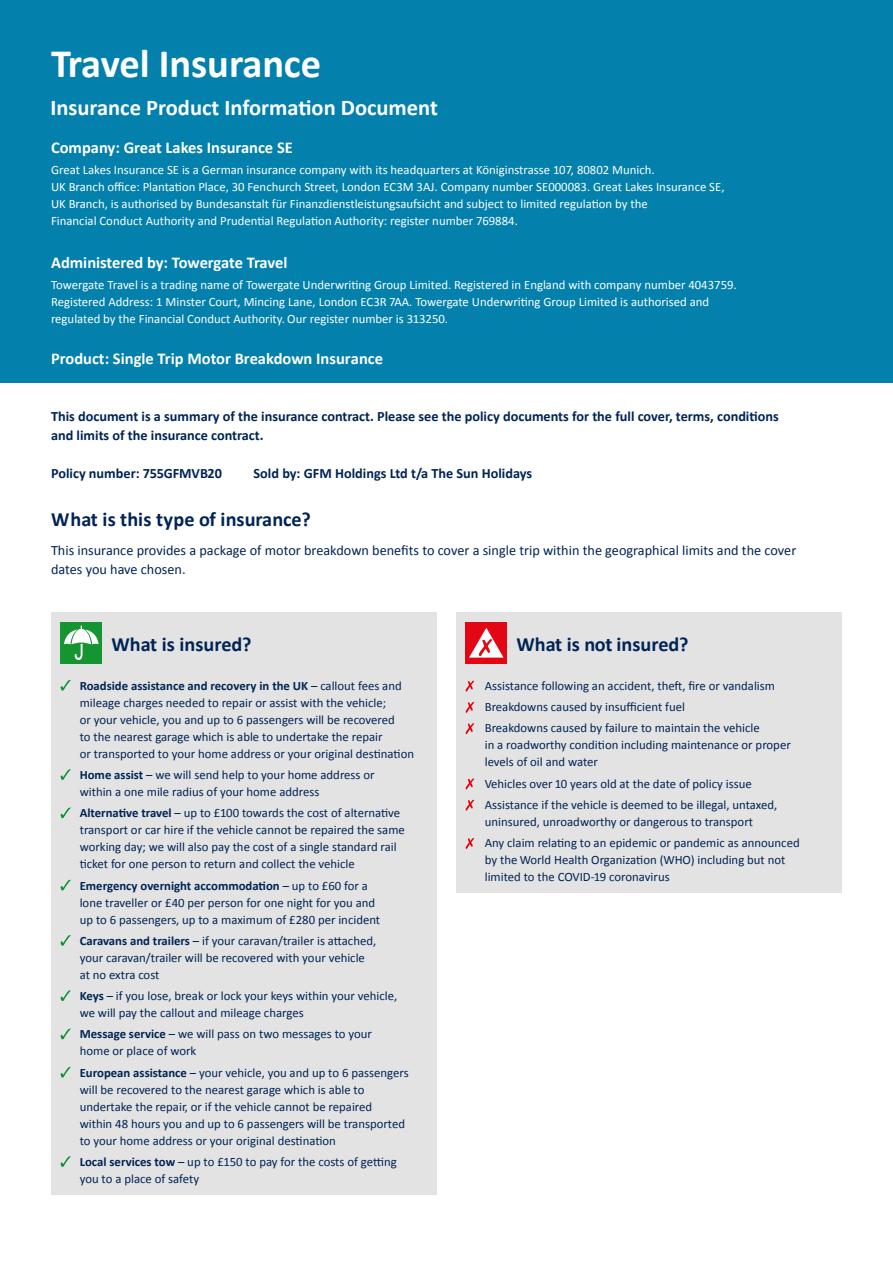
<style>
.page{position:relative;width:893px;height:1263px;background:#fff}
.page>*{position:absolute;margin:0;border:0;box-sizing:border-box;transform-origin:0 0}
.t1{font:700 40.5px "Calibri";letter-spacing:-.01em;color:#fff}
.t2{font:700 22.5px "Calibri";color:#fff}
.t3{font:700 20.25px "Calibri";color:#002455}
.t4{font:700 16.5px "Calibri";color:#fff}
.t5{font:700 14.25px/19.2px "Calibri";color:#002455}
.t6{font:14.25px/19.2px "Calibri";color:#002455}
.t7{font:12.75px/17px "Calibri";color:#002455}
.t8{font:12.75px/17px "Calibri";color:#fff}
.s1{font-weight:700}
</style>
<div class="page">
<div style="left:0;top:0;width:893px;height:383px;background:#0381ac"></div>
<div style="left:51px;top:612px;width:386px;height:583px;background:#e3e3e3"></div>
<div style="left:61px;top:622px;width:41px;height:41px;background:#159432"></div>
<svg style="left:64px;top:625px;width:35px;height:35px"></svg>
<svg style="left:61px;top:680px;width:10px;height:11px"></svg>
<svg style="left:61px;top:769px;width:10px;height:11px"></svg>
<svg style="left:61px;top:807px;width:10px;height:11px"></svg>
<svg style="left:61px;top:880px;width:10px;height:10px"></svg>
<svg style="left:61px;top:935px;width:10px;height:11px"></svg>
<svg style="left:61px;top:990px;width:10px;height:11px"></svg>
<svg style="left:61px;top:1028px;width:10px;height:11px"></svg>
<svg style="left:61px;top:1067px;width:10px;height:10px"></svg>
<svg style="left:61px;top:1156px;width:10px;height:11px"></svg>
<div style="left:456px;top:612px;width:386px;height:281px;background:#e3e3e3"></div>
<div style="left:466px;top:622px;width:41px;height:41px;background:#e30613"></div>
<svg style="left:469px;top:628px;width:35px;height:30px"></svg>
<svg style="left:466px;top:681px;width:8px;height:10px"></svg>
<svg style="left:466px;top:702px;width:8px;height:11px"></svg>
<svg style="left:466px;top:723px;width:8px;height:11px"></svg>
<svg style="left:466px;top:778px;width:8px;height:11px"></svg>
<svg style="left:466px;top:800px;width:8px;height:11px"></svg>
<svg style="left:466px;top:838px;width:8px;height:11px"></svg>
<h1 class="t1" style="left:51px;top:34px;width:272px">Travel Insurance</h1>
<h2 class="t2" style="left:50px;top:91px;width:389px">Insurance Product Information Document</h2>
<p class="t4" style="left:51px;top:136px;width:243px">Company: Great Lakes Insurance SE</p>
<p class="t8" style="left:51px;top:161px;width:675px">Great Lakes Insurance SE is a German insurance company with its headquarters at Königinstrasse 107, 80802 Munich.<br>UK Branch office: Plantation Place, 30 Fenchurch Street, London EC3M 3AJ. Company number SE000083. Great Lakes Insurance SE, UK Branch, is authorised by Bundesanstalt für Finanzdienstleistungsaufsicht and subject to limited regulation by the<br>Financial Conduct Authority and Prudential Regulation Authority: register number 769884.</p>
<p class="t4" style="left:51px;top:251px;width:238px">Administered by: Towergate Travel</p>
<p class="t8" style="left:51px;top:276px;width:687px">Towergate Travel is a trading name of Towergate Underwriting Group Limited. Registered in England with company number 4043759.<br>Registered Address: 1 Minster Court, Mincing Lane, London EC3R 7AA. Towergate Underwriting Group Limited is authorised and regulated by the Financial Conduct Authority. Our register number is 313250.</p>
<p class="t4" style="left:51px;top:346px;width:334px">Product: Single Trip Motor Breakdown Insurance</p>
<p class="t5" style="left:51px;top:406px;width:729px">This document is a summary of the insurance contract. Please see the policy documents for the full cover, terms, conditions and limits of the insurance contract.</p>
<p class="t5" style="left:51px;top:464px;width:172px">Policy number: 755GFMVB20</p>
<p class="t5" style="left:254px;top:464px;width:280px">Sold by: GFM Holdings Ltd t/a The Sun Holidays</p>
<h3 class="t3" style="left:51px;top:505px;width:261px">What is this type of insurance?</h3>
<p class="t6" style="left:51px;top:540px;width:747px">This insurance provides a package of motor breakdown benefits to cover a single trip within the geographical limits and the cover dates you have chosen.</p>
<h3 class="t3" style="left:112px;top:630px;width:142px">What is insured?</h3>
<p class="t7" style="left:80px;top:677px;width:336px"><span class="s1">Roadside assistance and recovery in the UK</span> – callout fees and mileage charges needed to repair or assist with the vehicle;<br>or your vehicle, you and up to 6 passengers will be recovered<br>to the nearest garage which is able to undertake the repair<br>or transported to your home address or your original destination</p>
<p class="t7" style="left:80px;top:766px;width:296px"><span class="s1">Home assist</span> – we will send help to your home address or within a one mile radius of your home address</p>
<p class="t7" style="left:80px;top:804px;width:327px"><span class="s1">Alternative travel</span> – up to £100 towards the cost of alternative transport or car hire if the vehicle cannot be repaired the same working day; we will also pay the cost of a single standard rail ticket for one person to return and collect the vehicle</p>
<p class="t7" style="left:80px;top:876px;width:302px"><span class="s1">Emergency overnight accommodation</span> – up to £60 for a lone traveller or £40 per person for one night for you and up to 6 passengers, up to a maximum of £280 per incident</p>
<p class="t7" style="left:80px;top:932px;width:298px"><span class="s1">Caravans and trailers</span> – if your caravan/trailer is attached, your caravan/trailer will be recovered with your vehicle at no extra cost</p>
<p class="t7" style="left:80px;top:987px;width:319px"><span class="s1">Keys</span> – if you lose, break or lock your keys within your vehicle, we will pay the callout and mileage charges</p>
<p class="t7" style="left:80px;top:1025px;width:294px"><span class="s1">Message service</span> – we will pass on two messages to your home or place of work</p>
<p class="t7" style="left:80px;top:1063px;width:330px"><span class="s1">European assistance</span> – your vehicle, you and up to 6 passengers will be recovered to the nearest garage which is able to undertake the repair, or if the vehicle cannot be repaired<br>within 48 hours you and up to 6 passengers will be transported to your home address or your original destination</p>
<p class="t7" style="left:80px;top:1153px;width:318px"><span class="s1">Local services tow</span> – up to £150 to pay for the costs of getting you to a place of safety</p>
<h3 class="t3" style="left:517px;top:630px;width:174px">What is not insured?</h3>
<p class="t7" style="left:485px;top:674px;width:292px;line-height:21.3px">Assistance following an accident, theft, fire or vandalism<br>Breakdowns caused by insufficient fuel<br>Breakdowns caused by failure to maintain the vehicle</p>
<p class="t7" style="left:485px;top:736px;width:308px">in a roadworthy condition including maintenance or proper levels of oil and water</p>
<p class="t7" style="left:485px;top:772px;width:294px;line-height:21.3px">Vehicles over 10 years old at the date of policy issue<br>Assistance if the vehicle is deemed to be illegal, untaxed,</p>
<p class="t7" style="left:485px;top:810px;width:316px;line-height:21.3px">uninsured, unroadworthy or dangerous to transport<br>Any claim relating to an epidemic or pandemic as announced</p>
<p class="t7" style="left:485px;top:851px;width:302px">by the World Health Organization (WHO) including but not limited to the COVID-19 coronavirus</p>
</div>
